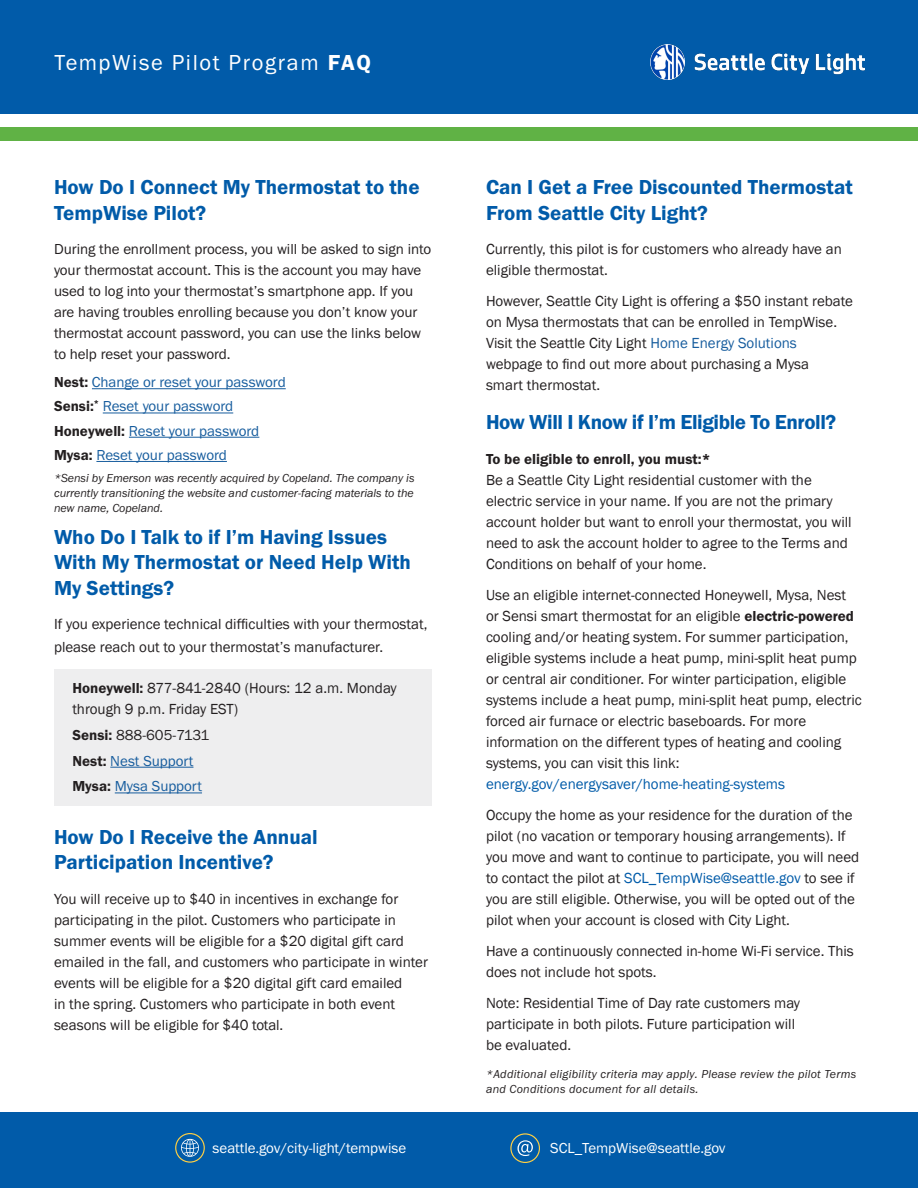
<style>
.page{position:relative;width:918px;height:1188px;background:#fff}
.page>*{position:absolute;margin:0;border:0;box-sizing:border-box;transform-origin:0 0}
.t1{font:22.5px "Franklin Gothic FS";letter-spacing:.075em;color:#fff}
.t2{font:600 21px/25.5px "Franklin Gothic FS";color:#015ba9}
.t3{font:600 21px "Franklin Gothic FS";letter-spacing:-.02em;color:#015ba9}
.t4{font:15px/21px "Franklin Gothic";color:#231f20}
.t5{font:15px/21px "Franklin Gothic FS";letter-spacing:-.005em;color:#231f20}
.t6{font:15px "Franklin Gothic FS";letter-spacing:-.005em;color:#175d9e}
.t7{font:15px "Franklin Gothic FS";color:#fff}
.t8{font:italic 12px/15px "Franklin Gothic FS";letter-spacing:.015em;color:#231f20;text-align:justify}
.s1{font-weight:600}
.s2{font-weight:600;color:#231f20}
.s3{font-family:"Franklin Gothic FS";font-weight:600}
.s4{color:#175d9e}
.s5{color:#015ba9}
</style>
<div class="page">
<div style="left:54px;top:669px;width:378px;height:136px;background:#eeeeef"></div>
<div style="left:0;top:1112px;width:918px;height:76px;background:#015ba9"></div>
<div style="left:175px;top:1133px;width:30px;height:30px;border:1px solid #ffcf43;border-radius:50%"></div>
<svg style="left:181px;top:1139px;width:18px;height:18px"></svg>
<div style="left:510px;top:1133px;width:30px;height:30px;border:1px solid #ffcf43;border-radius:50%"></div>
<svg style="left:517px;top:1140px;width:16px;height:16px"></svg>
<div style="left:0;top:0;width:918px;height:114px;background:#015ba9"></div>
<div style="left:0;top:127px;width:918px;height:13px;background:#60b245"></div>
<img style="left:650px;top:44px;width:214px;height:35px">
<hr style="left:92px;top:388px;width:194px;height:1px;background:#175d9e">
<hr style="left:103px;top:412px;width:130px;height:1px;background:#175d9e">
<hr style="left:129px;top:437px;width:130px;height:1px;background:#175d9e">
<hr style="left:96px;top:461px;width:131px;height:1px;background:#175d9e">
<hr style="left:110px;top:767px;width:83px;height:1px;background:#175d9e">
<hr style="left:115px;top:792px;width:87px;height:1px;background:#175d9e">
<h1 class="t1" style="left:55px;top:50px;width:318px">TempWise Pilot Program <span class="s1">FAQ</span></h1>
<p class="t2" style="left:54px;top:175px;width:367px">How Do I Connect My Thermostat to the<br>TempWise Pilot?</p>
<p class="t5" style="left:54px;top:239px;width:379px">During the enrollment process, you will be asked to sign into your thermostat account. This is the account you may have used to log into your thermostat’s smartphone app. If you are having troubles enrolling because you don’t know your thermostat account password, you can use the links below to help reset your password.</p>
<p class="t6" style="left:54px;top:374px;width:233px"><span class="s2">Nest:</span> Change or reset your password</p>
<p class="t6" style="left:54px;top:398px;width:181px"><span class="s2">Sensi:</span><sup>*</sup> Reset your password</p>
<p class="t6" style="left:54px;top:422px;width:207px"><span class="s2">Honeywell:</span> Reset your password</p>
<p class="t6" style="left:54px;top:447px;width:174px"><span class="s2">Mysa:</span> Reset your password</p>
<p class="t8" style="left:54px;top:470px;width:362px">*Sensi by Emerson was recently acquired by Copeland. The company is currently transitioning the website and customer-facing materials to the new name, Copeland.</p>
<p class="t2" style="left:54px;top:524px;width:359px">Who Do I Talk to if I’m Having Issues<br>With My Thermostat or Need Help With<br>My Settings?</p>
<p class="t4" style="left:54px;top:614px;width:375px;line-height:22.5px">If you experience technical difficulties with your thermostat, please reach out to your thermostat’s manufacturer.</p>
<p class="t4" style="left:72px;top:678px;width:326px"><span class="s3">Honeywell:</span> 877-841-2840 (Hours: 12 a.m. Monday through 9 p.m. Friday EST)</p>
<p class="t5" style="left:72px;top:725px;width:138px"><span class="s1">Sensi:</span> 888-605-7131</p>
<p class="t6" style="left:72px;top:752px;width:123px"><span class="s2">Nest:</span> Nest Support</p>
<p class="t6" style="left:72px;top:778px;width:131px"><span class="s2">Mysa:</span> Mysa Support</p>
<p class="t2" style="left:54px;top:824px;width:265px">How Do I Receive the Annual<br>Participation Incentive?</p>
<p class="t4" style="left:54px;top:889px;width:375px">You will receive up to $40 in incentives in exchange for participating in the pilot. Customers who participate in summer events will be eligible for a $20 digital gift card emailed in the fall, and customers who participate in winter events will be eligible for a $20 digital gift card emailed<br>in the spring. Customers who participate in both event seasons will be eligible for $40 total.</p>
<p class="t2" style="left:486px;top:175px;width:368px">Can I Get a Free Discounted Thermostat<br>From Seattle City Light?</p>
<p class="t4" style="left:486px;top:239px;width:357px">Currently, this pilot is for customers who already have an eligible thermostat.</p>
<p class="t4" style="left:486px;top:291px;width:369px">However, Seattle City Light is offering a $50 instant rebate on Mysa thermostats that can be enrolled in TempWise.<br>Visit the Seattle City Light <span class="s4">Home Energy Solutions </span>webpage to find out more about purchasing a Mysa<br>smart thermostat.</p>
<p class="t3" style="left:486px;top:411px;width:352px">How Will I Know if I’m Eligible To Enroll?</p>
<p class="t4" style="left:486px;top:449px;width:367px"><span class="s3">To be eligible to enroll, you must:*<br></span>Be a Seattle City Light residential customer with the electric service in your name. If you are not the primary account holder but want to enroll your thermostat, you will need to ask the account holder to agree to the Terms and Conditions on behalf of your home.</p>
<p class="t4" style="left:486px;top:585px;width:377px">Use an eligible internet-connected Honeywell, Mysa, Nest or Sensi smart thermostat for an eligible <span class="s3">electric-powered </span>cooling and/or heating system. For summer participation, eligible systems include a heat pump, mini-split heat pump or central air conditioner. For winter participation, eligible systems include a heat pump, mini-split heat pump, electric forced air furnace or electric baseboards. For more information on the different types of heating and cooling systems, you can visit this link: <span class="s5">energy.gov/energysaver/home-heating-systems</span></p>
<p class="t4" style="left:486px;top:805px;width:375px">Occupy the home as your residence for the duration of the pilot (no vacation or temporary housing arrangements). If you move and want to continue to participate, you will need to contact the pilot at <span class="s5">SCL_TempWise@seattle.gov</span> to see if you are still eligible. Otherwise, you will be opted out of the pilot when your account is closed with City Light.</p>
<p class="t4" style="left:486px;top:941px;width:369px">Have a continuously connected in-home Wi-Fi service. This does not include hot spots.</p>
<p class="t4" style="left:486px;top:993px;width:316px">Note: Residential Time of Day rate customers may participate in both pilots. Future participation will be evaluated.</p>
<p class="t8" style="left:486px;top:1067px;width:372px">*Additional eligibility criteria may apply. Please review the pilot Terms and Conditions document for all details.</p>
<p class="t7" style="left:213px;top:1140px;width:195px">seattle.gov/city-light/tempwise</p>
<p class="t7" style="left:550px;top:1140px;width:177px">SCL_TempWise@seattle.gov</p>
</div>
